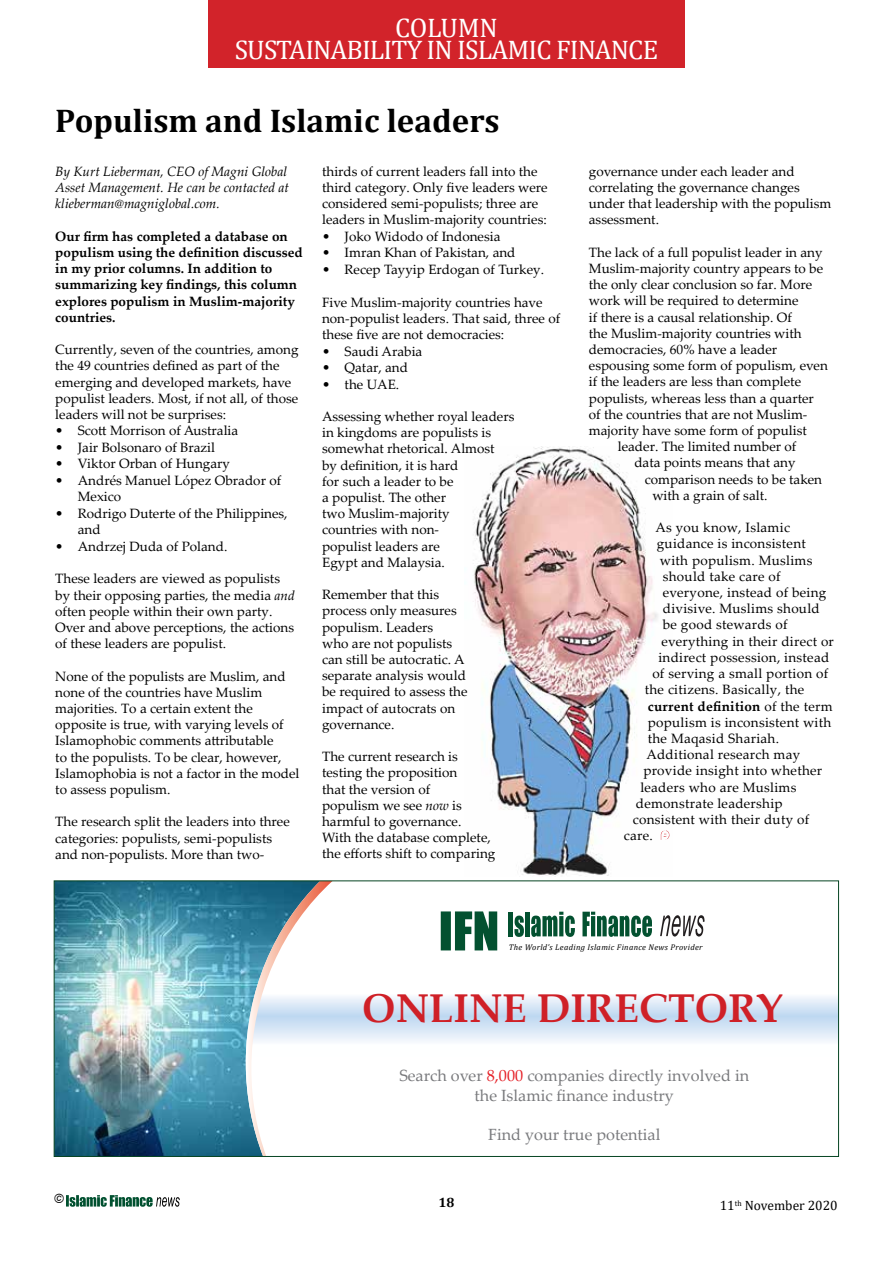
<style>
.page{position:relative;width:893px;height:1263px;background:#fff}
.page>*{position:absolute;margin:0;border:0;box-sizing:border-box;transform-origin:0 0}
.t1{font:700 40.2px "Palatino Linotype";color:#cf2027}
.t2{font:700 33px "Cambria";color:#000}
.t3{font:27px/21.9px "Cambria";letter-spacing:-.03em;color:#fff;text-align:center}
.t4{font:16.2px/19.5px "Palatino Linotype";color:#797a7d;text-align:center}
.t5{font:13.5px/16.2px "Palatino Linotype";color:#000}
.t6{font:13.5px "Palatino Linotype";letter-spacing:.02em;color:#000}
.t7{font:700 13.5px/16.2px "Palatino Linotype";color:#000}
.t8{font:italic 13.5px/16.2px "Palatino Linotype";color:#000}
.t9{font:700 13.5px "Palatino Linotype";letter-spacing:.02em;color:#000}
.t10{font:13.5px "Cambria";color:#000}
.t11{font:700 13.5px "Cambria";color:#000}
.t12{font:italic 13.5px "Franklin Gothic";color:#000}
.t13{font:italic 8.25px "Cambria";letter-spacing:.04em;color:#000}
.s1{font-style:italic}
.s2{font-weight:400}
.s3{color:#e51e25}
</style>
<div class="page">
<svg style="left:66px;top:1195px;width:114px;height:12px"></svg>
<img style="left:473px;top:447px;width:185px;height:429px">
<svg style="left:660px;top:830px;width:10px;height:10px"></svg>
<svg style="left:333px;top:997px;width:504px;height:45px;background:#d8e6f6"></svg>
<img style="left:56px;top:883px;width:190px;height:272px">
<svg style="left:246px;top:883px;width:87px;height:272px"></svg>
<svg style="left:441px;top:911px;width:56px;height:39px"></svg>
<hr style="left:509px;top:912px;width:4px;height:24px;background:#035130">
<svg style="left:514px;top:915px;width:10px;height:22px"></svg>
<div style="left:525px;top:912px;width:5px;height:24px;background:#035130"></div>
<svg style="left:531px;top:912px;width:44px;height:25px"></svg>
<svg style="left:582px;top:912px;width:70px;height:25px"></svg>
<svg style="left:660px;top:915px;width:45px;height:21px"></svg>
<div style="left:208px;top:0;width:477px;height:68px;background:#d2232a"></div>
<h3 class="t3" style="left:395px;top:13px;width:104px">COLUMN</h3>
<h3 class="t3" style="left:235px;top:17px;width:425px">COLUMN<br>SUSTAINABILITY IN ISLAMIC FINANCE</h3>
<h2 class="t2" style="left:55px;top:97px;width:446px">Populism and Islamic leaders</h2>
<p class="t8" style="left:55px;top:163px;width:235px">By Kurt Lieberman, CEO of Magni Global<br>Asset Management. He can be contacted at klieberman@magniglobal.com.</p>
<p class="t7" style="left:55px;top:227px;width:249px">Our firm has completed a database on populism using the definition discussed in my prior columns. In addition to summarizing key findings, this column explores populism in Muslim-majority countries.</p>
<p class="t5" style="left:55px;top:341px;width:245px">Currently, seven of the countries, among the 49 countries defined as part of the emerging and developed markets, have populist leaders. Most, if not all, of those leaders will not be surprises:</p>
<p class="t5" style="left:55px;top:422px;width:185px">• Scott Morrison of Australia</p>
<p class="t5" style="left:55px;top:439px;width:161px">• Jair Bolsonaro of Brazil</p>
<p class="t5" style="left:55px;top:455px;width:176px">• Viktor Orban of Hungary</p>
<p class="t5" style="left:78px;top:471px;width:205px;text-indent:-23px">• Andrés Manuel López Obrador of<br>Mexico</p>
<p class="t5" style="left:78px;top:504px;width:211px;text-indent:-23px">• Rodrigo Duterte of the Philippines, and</p>
<p class="t5" style="left:55px;top:538px;width:174px">• Andrzej Duda of Poland.</p>
<p class="t5" style="left:55px;top:570px;width:241px">These leaders are viewed as populists by their opposing parties, the media <span class="s1">and </span>often people within their own party.<br>Over and above perceptions, the actions of these leaders are populist.</p>
<p class="t5" style="left:55px;top:667px;width:246px">None of the populists are Muslim, and none of the countries have Muslim majorities. To a certain extent the opposite is true, with varying levels of Islamophobic comments attributable<br>to the populists. To be clear, however, Islamophobia is not a factor in the model to assess populism.</p>
<p class="t5" style="left:55px;top:813px;width:236px">The research split the leaders into three categories: populists, semi-populists and non-populists. More than two-</p>
<p class="t5" style="left:322px;top:163px;width:227px">thirds of current leaders fall into the third category. Only five leaders were considered semi-populists; three are leaders in Muslim-majority countries:</p>
<p class="t5" style="left:322px;top:228px;width:180px">• Joko Widodo of Indonesia</p>
<p class="t5" style="left:322px;top:244px;width:195px">• Imran Khan of Pakistan, and</p>
<p class="t5" style="left:322px;top:261px;width:223px">• Recep Tayyip Erdogan of Turkey.</p>
<p class="t5" style="left:322px;top:293px;width:240px">Five Muslim-majority countries have non-populist leaders. That said, three of these five are not democracies:</p>
<p class="t5" style="left:322px;top:342px;width:102px">• Saudi Arabia</p>
<p class="t5" style="left:322px;top:359px;width:87px">• Qatar, and</p>
<p class="t5" style="left:322px;top:375px;width:79px">• the UAE.</p>
<p class="t5" style="left:322px;top:408px;width:194px">Assessing whether royal leaders in kingdoms are populists is somewhat rhetorical. Almost<br>by definition, it is hard<br>for such a leader to be<br>a populist. The other<br>two Muslim-majority<br>countries with non-<br>populist leaders are<br>Egypt and Malaysia.</p>
<p class="t5" style="left:322px;top:586px;width:147px">Remember that this process only measures populism. Leaders<br>who are not populists can still be autocratic. A separate analysis would be required to assess the impact of autocrats on governance.</p>
<p class="t5" style="left:322px;top:748px;width:175px">The current research is testing the proposition<br>that the version of<br>populism we see <span class="s1">now</span> is harmful to governance.<br>With the database complete, the efforts shift to comparing</p>
<p class="t5" style="left:589px;top:163px;width:244px">governance under each leader and correlating the governance changes under that leadership with the populism assessment.</p>
<p class="t5" style="left:589px;top:244px;width:235px">The lack of a full populist leader in any</p>
<p class="t5" style="left:589px;top:260px;width:236px">Muslim-majority country appears to be</p>
<p class="t5" style="left:589px;top:276px;width:225px">the only clear conclusion so far. More</p>
<p class="t5" style="left:589px;top:292px;width:211px">work will be required to determine</p>
<p class="t5" style="left:589px;top:308px;width:205px">if there is a causal relationship. Of</p>
<p class="t5" style="left:589px;top:325px;width:214px">the Muslim-majority countries with</p>
<p class="t5" style="left:589px;top:341px;width:190px">democracies, 60% have a leader</p>
<p class="t5" style="left:589px;top:357px;width:240px">espousing some form of populism, even</p>
<p class="t5" style="left:589px;top:373px;width:214px">if the leaders are less than complete</p>
<p class="t5" style="left:589px;top:389px;width:226px">populists, whereas less than a quarter</p>
<p class="t5" style="left:589px;top:406px;width:220px">of the countries that are not Muslim-</p>
<p class="t5" style="left:589px;top:422px;width:219px">majority have some form of populist</p>
<p class="t5" style="left:618px;top:438px;width:180px">leader. The limited number of</p>
<p class="t5" style="left:634px;top:454px;width:163px">data points means that any</p>
<p class="t5" style="left:645px;top:470px;width:179px">comparison needs to be taken</p>
<p class="t5" style="left:652px;top:487px;width:117px">with a grain of salt.</p>
<p class="t6" style="left:655px;top:518px;width:136px">As you know, Islamic</p>
<p class="t6" style="left:657px;top:534px;width:151px">guidance is inconsistent</p>
<p class="t6" style="left:660px;top:550px;width:154px">with populism. Muslims</p>
<p class="t6" style="left:663px;top:567px;width:119px">should take care of</p>
<p class="t6" style="left:663px;top:583px;width:165px">everyone, instead of being</p>
<p class="t6" style="left:663px;top:599px;width:158px">divisive. Muslims should</p>
<p class="t6" style="left:663px;top:615px;width:126px">be good stewards of</p>
<p class="t6" style="left:661px;top:631px;width:174px">everything in their direct or</p>
<p class="t6" style="left:658px;top:648px;width:172px">indirect possession, instead</p>
<p class="t6" style="left:652px;top:664px;width:177px">of serving a small portion of</p>
<p class="t6" style="left:645px;top:680px;width:161px">the citizens. Basically, the</p>
<p class="t9" style="left:648px;top:696px;width:186px">current definition <span class="s2">of the term</span></p>
<p class="t6" style="left:648px;top:712px;width:185px">populism is inconsistent with</p>
<p class="t6" style="left:648px;top:729px;width:133px">the Maqasid Shariah.</p>
<p class="t6" style="left:646px;top:745px;width:155px">Additional research may</p>
<p class="t6" style="left:643px;top:761px;width:180px">provide insight into whether</p>
<p class="t6" style="left:640px;top:777px;width:158px">leaders who are Muslims</p>
<p class="t6" style="left:636px;top:793px;width:148px">demonstrate leadership</p>
<p class="t6" style="left:633px;top:810px;width:178px">consistent with their duty of</p>
<p class="t5" style="left:624px;top:827px;width:30px">care.</p>
<p class="t13" style="left:509px;top:942px;width:195px">The World’s Leading Islamic Finance News Provider</p>
<h1 class="t1" style="left:362px;top:980px;width:422px">ONLINE DIRECTORY</h1>
<p class="t4" style="left:399px;top:1065px;width:351px">Search over <span class="s3">8,000</span> companies directly involved in the Islamic finance industry</p>
<p class="t4" style="left:488px;top:1124px;width:174px">Find your true potential</p>
<p class="t12" style="left:54px;top:1190px;width:12px">©</p>
<p class="t11" style="left:438px;top:1193px;width:17px">18</p>
<p class="t10" style="left:720px;top:1198px;width:119px">11<sup>th</sup> November 2020</p>
</div>
